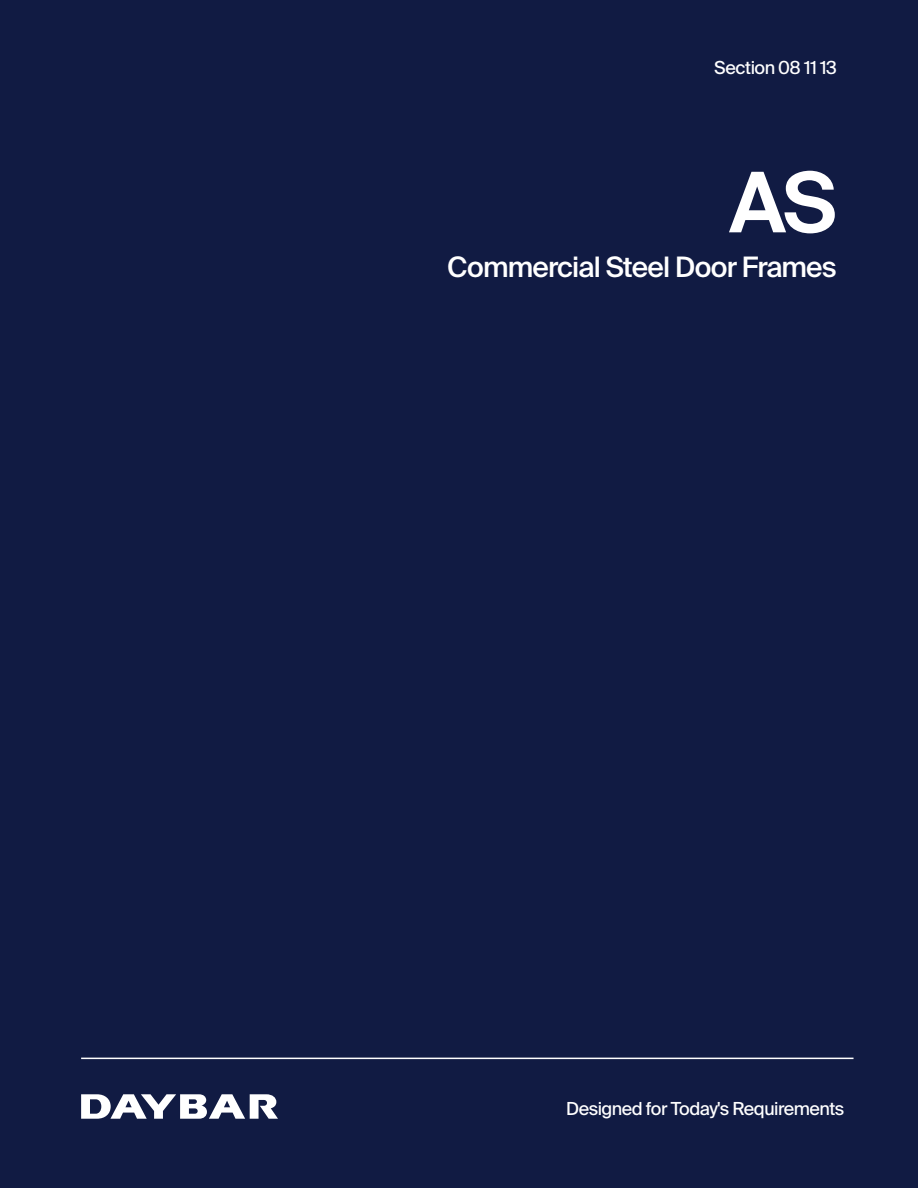
<style>
.page{position:relative;width:918px;height:1188px;background:#111b43}
.page>*{position:absolute;margin:0;border:0;box-sizing:border-box;transform-origin:0 0}
.Chart_Numbers{font:600 83.55px "Suisse Intl";color:#fff}
.Chart_Numbers-2{font:500 28.2px "Suisse Intl";letter-spacing:-.03em;color:#fff}
.Chart_Numbers-3{font:18px "Suisse Intl";letter-spacing:-.03em;color:#fff}
</style>
<div class="page">
<hr style="left:81px;top:1058px;width:773px;height:1px;background:#fff">
<svg style="left:81px;top:1094px;width:197px;height:25px"></svg>
<p class="Chart_Numbers-3" style="left:714px;top:57px;width:124px">Section 08 11 13</p>
<p class="Chart_Numbers" style="left:729px;top:155px;width:109px">AS</p>
<p class="Chart_Numbers-2" style="left:447px;top:251px;width:391px">Commercial Steel Door Frames</p>
<p class="Chart_Numbers-3" style="left:566px;top:1098px;width:279px">Designed for Today's Requirements</p>
</div>
